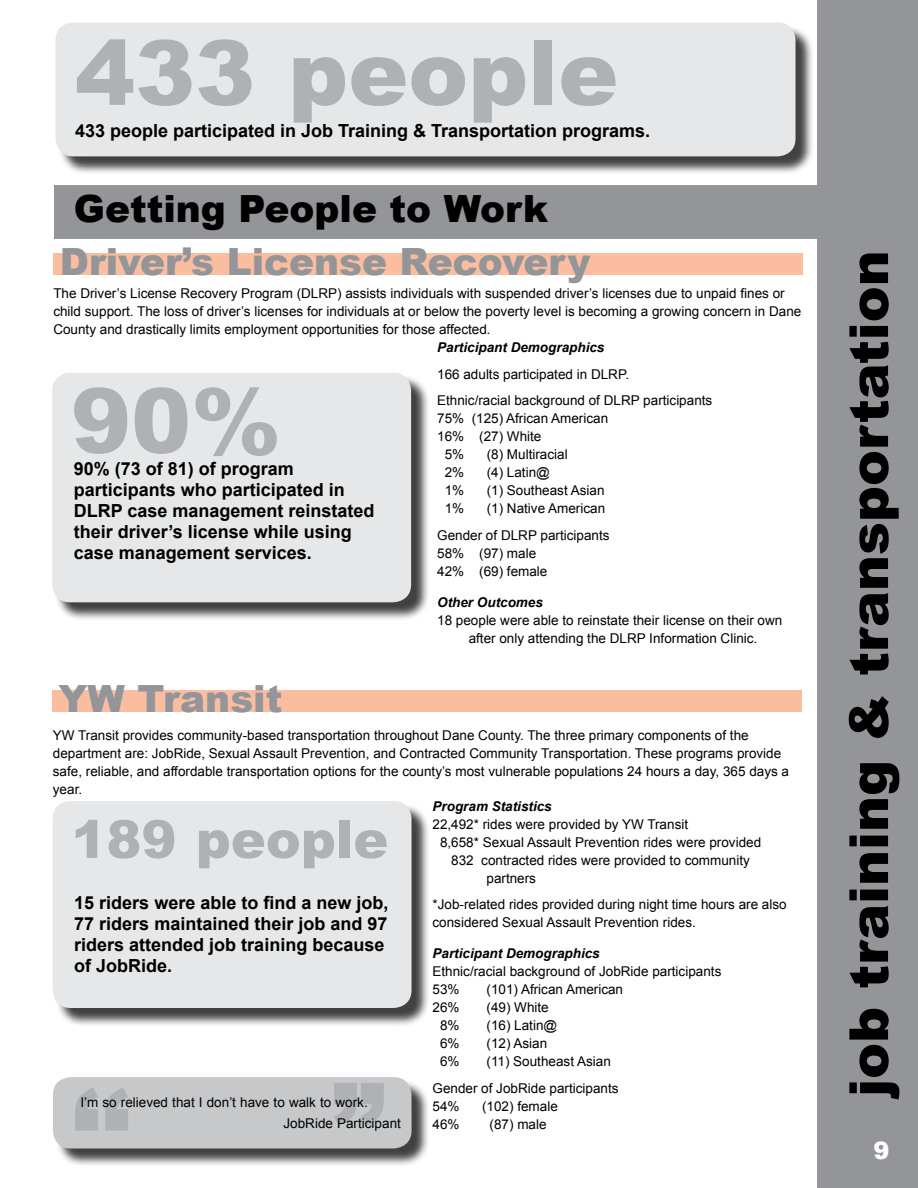
<style>
.page{position:relative;width:918px;height:1188px;background:#fff}
.page>*{position:absolute;margin:0;border:0;box-sizing:border-box;transform-origin:0 0}
.t1{font:900 108px "Arial";color:#afb1b4}
.t2{font:900 90px "Arial";color:#afb1b4}
.t3{font:900 54px "Arial";color:#000}
.t4{font:900 52.5px "Arial";color:#afb1b4}
.t5{font:900 37.5px "Arial";color:#939598}
.t6{font:900 37.5px "Arial";color:#000}
.t7{font:900 24px "Arial";color:#fff}
.t8{font:700 18px/21px "Arial";color:#000}
.t9{font:13.5px/18px "Arial";color:#000}
.t10{font:italic 700 13.5px "Arial";color:#000}
</style>
<div class="page">
<div style="left:818px;top:0;width:100px;height:1188px;background:#939598"></div>
<div style="left:52px;top:690px;width:749px;height:22px;background:#fabda0"></div>
<div style="left:54px;top:253px;width:749px;height:22px;background:#fabda0"></div>
<div style="left:54px;top:185px;width:806px;height:54px;background:#939598"></div>
<div style="left:55px;top:803px;width:375px;height:224px;background:#000;opacity:.75"></div>
<div style="left:53px;top:801px;width:359px;height:207px;background:#e6e7e8;border-radius:18px"></div>
<div style="left:54px;top:375px;width:376px;height:246px;background:#000;opacity:.75"></div>
<div style="left:52px;top:373px;width:359px;height:229px;background:#e6e7e8;border-radius:18px"></div>
<div style="left:58px;top:25px;width:756px;height:150px;background:#000;opacity:.75"></div>
<div style="left:55px;top:22px;width:741px;height:134px;background:#e6e7e8;border-radius:18px"></div>
<div style="left:55px;top:1079px;width:375px;height:88px;background:#000;opacity:.75"></div>
<div style="left:53px;top:1077px;width:359px;height:71px;background:#c7c8ca;border-radius:18px"></div>
<h2 class="t2" style="left:75px;top:7px;width:545px">433 people</h2>
<h3 class="t8" style="left:75px;top:120px;width:577px">433 people participated in Job Training &amp; Transportation programs.</h3>
<h3 class="t6" style="left:74px;top:182px;width:476px">Getting People to Work</h3>
<h3 class="t5" style="left:60px;top:234px;width:532px">Driver’s License Recovery</h3>
<p class="t9" style="left:53px;top:284px;width:750px">The Driver’s License Recovery Program (DLRP) assists individuals with suspended driver’s licenses due to unpaid fines or child support. The loss of driver’s licenses for individuals at or below the poverty level is becoming a growing concern in Dane<br>County and drastically limits employment opportunities for those affected.</p>
<h2 class="t2" style="left:71px;top:355px;width:212px">90%</h2>
<h3 class="t8" style="left:74px;top:459px;width:302px">90% (73 of 81) of program participants who participated in<br>DLRP case management reinstated their driver’s license while using case management services.</h3>
<h3 class="t5" style="left:58px;top:671px;width:226px">YW Transit</h3>
<p class="t10" style="left:437px;top:338px;width:169px">Participant Demographics</p>
<p class="t9" style="left:437px;top:361px;width:277px;line-height:26.7px">166 adults participated in DLRP.<br>Ethnic/racial background of DLRP participants</p>
<p class="t9" style="left:437px;top:410px;width:173px">75% (125) African American</p>
<p class="t9" style="left:437px;top:428px;width:106px">16% (27) White</p>
<p class="t9" style="left:445px;top:446px;width:21px">5%</p>
<p class="t9" style="left:487px;top:446px;width:82px">(8) Multiracial</p>
<p class="t9" style="left:445px;top:464px;width:21px">2%</p>
<p class="t9" style="left:487px;top:464px;width:65px">(4) Latin@</p>
<p class="t9" style="left:445px;top:482px;width:21px">1%</p>
<p class="t9" style="left:487px;top:482px;width:119px">(1) Southeast Asian</p>
<p class="t9" style="left:445px;top:500px;width:21px">1%</p>
<p class="t9" style="left:437px;top:495px;width:174px;line-height:26.7px;text-indent:50px">(1) Native American<br>Gender of DLRP participants</p>
<p class="t9" style="left:437px;top:544px;width:112px">58% (97) male<br>42% (69) female</p>
<p class="t10" style="left:437px;top:593px;width:107px">Other Outcomes</p>
<p class="t9" style="left:437px;top:611px;width:347px;text-align:center">18 people were able to reinstate their license on their own after only attending the DLRP Information Clinic.</p>
<p class="t9" style="left:53px;top:727px;width:738px">YW Transit provides community-based transportation throughout Dane County. The three primary components of the department are: JobRide, Sexual Assault Prevention, and Contracted Community Transportation. These programs provide safe, reliable, and affordable transportation options for the county’s most vulnerable populations 24 hours a day, 365 days a year.</p>
<h3 class="t4" style="left:71px;top:801px;width:318px">189 people</h3>
<h3 class="t8" style="left:74px;top:893px;width:316px">15 riders were able to find a new job,<br>77 riders maintained their job and 97 riders attended job training because of JobRide.</h3>
<h1 class="t1" style="left:71px;top:1049px;width:62px">‘‘</h1>
<h1 class="t1" style="left:331px;top:1045px;width:55px">”</h1>
<p class="t9" style="left:283px;top:1092px;width:119px;line-height:21px;text-indent:-203px">I’m so relieved that I don’t have to walk to work.<br>JobRide Participant</p>
<p class="t10" style="left:433px;top:797px;width:121px">Program Statistics</p>
<p class="t9" style="left:433px;top:815px;width:257px">22,492* rides were provided by YW Transit</p>
<p class="t9" style="left:440px;top:833px;width:323px">8,658* Sexual Assault Prevention rides were provided</p>
<p class="t9" style="left:451px;top:851px;width:300px">832 contracted rides were provided to community</p>
<p class="t9" style="left:487px;top:869px;width:51px">partners</p>
<p class="t9" style="left:433px;top:896px;width:356px">*Job-related rides provided during night time hours are also considered Sexual Assault Prevention rides.</p>
<p class="t10" style="left:433px;top:945px;width:169px">Participant Demographics</p>
<p class="t9" style="left:433px;top:963px;width:290px">Ethnic/racial background of JobRide participants<br>53%</p>
<p class="t9" style="left:487px;top:981px;width:138px">(101) African American</p>
<p class="t9" style="left:433px;top:999px;width:29px">26%</p>
<p class="t9" style="left:487px;top:999px;width:64px">(49) White</p>
<p class="t9" style="left:440px;top:1017px;width:21px">8%</p>
<p class="t9" style="left:487px;top:1017px;width:72px">(16) Latin@</p>
<p class="t9" style="left:440px;top:1035px;width:21px">6%</p>
<p class="t9" style="left:487px;top:1035px;width:62px">(12) Asian</p>
<p class="t9" style="left:440px;top:1053px;width:21px">6%</p>
<p class="t9" style="left:433px;top:1048px;width:188px;line-height:26.7px;text-indent:54px">(11) Southeast Asian<br>Gender of JobRide participants</p>
<p class="t9" style="left:433px;top:1097px;width:29px">54%</p>
<p class="t9" style="left:482px;top:1097px;width:77px">(102) female</p>
<p class="t9" style="left:433px;top:1115px;width:29px">46%</p>
<p class="t9" style="left:490px;top:1115px;width:59px">(87) male</p>
<h3 class="t3" style="left:830px;top:1097px;width:848px;rotate:-90deg">job training &amp; transportation</h3>
<h3 class="t7" style="left:873px;top:1133px;width:18px">9</h3>
</div>
